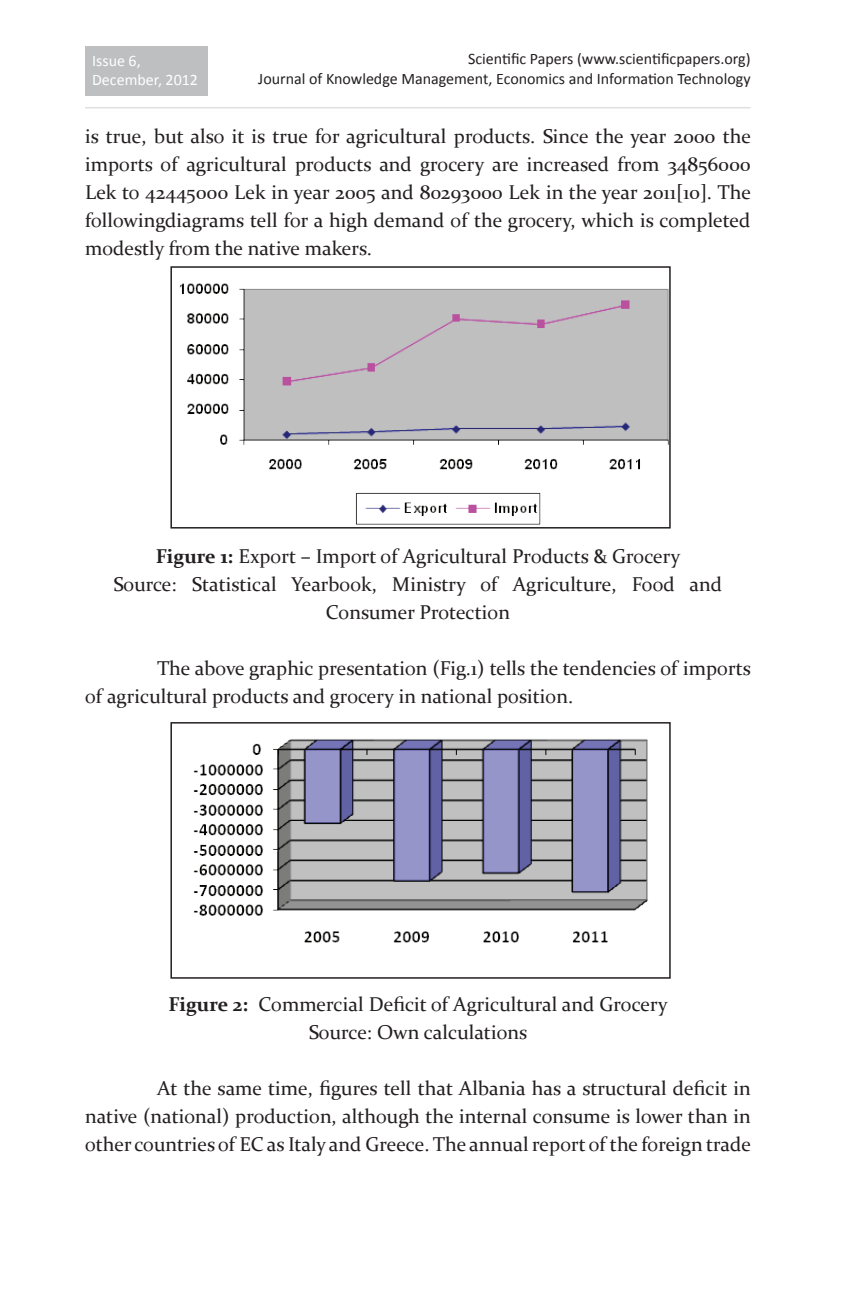
<style>
.page{position:relative;width:864px;height:1296px;background:#fff}
.page>*{position:absolute;margin:0;border:0;box-sizing:border-box;transform-origin:0 0}
.t1{font:20px/28px "Constantia";color:#231f20;text-align:justify}
.t2{font:16px/20px "Calibri";color:#231f20;text-align:right}
.t3{font:16px/19.2px "Calibri";color:#fff}
.s1{font-weight:700}
</style>
<div class="page">
<hr style="left:85px;top:107px;width:666px;height:1px;background:#c7c8ca">
<div style="left:85px;top:46px;width:122px;height:49px;background:#bebfc1"></div>
<img style="left:179px;top:283px;width:489px;height:242px">
<div style="left:170px;top:266px;width:501px;height:263px;border:2px solid #231f20"></div>
<img style="left:193px;top:739px;width:455px;height:204px">
<div style="left:170px;top:722px;width:501px;height:257px;border:2px solid #231f20"></div>
<p class="t3" style="left:92px;top:50px;width:107px">Issue 6,<br>December, 2012</p>
<p class="t2" style="left:258px;top:48px;width:494px">Scientific Papers (www.scientificpapers.org)<br>Journal of Knowledge Management, Economics and Information Technology</p>
<p class="t1" style="left:85px;top:122px;width:668px">is true, but also it is true for agricultural products. Since the year 2000 the imports of agricultural products and grocery are increased from 34856000<br>Lek to 42445000 Lek in year 2005 and 80293000 Lek in the year 2011[10]. The followingdiagrams tell for a high demand of the grocery, which is completed modestly from the native makers.</p>
<p class="t1" style="left:113px;top:542px;width:610px;text-align:center"><span class="s1">Figure 1:</span> Export – Import of Agricultural Products &amp; Grocery<br>Source: Statistical Yearbook, Ministry of Agriculture, Food and<br>Consumer Protection</p>
<p class="t1" style="left:85px;top:654px;width:667px;text-indent:72px">The above graphic presentation (Fig.1) tells the tendencies of imports of agricultural products and grocery in national position.</p>
<p class="t1" style="left:168px;top:990px;width:501px;text-align:center"><span class="s1">Figure 2:</span> Commercial Deficit of Agricultural and Grocery<br>Source: Own calculations</p>
<p class="t1" style="left:85px;top:1074px;width:667px;text-indent:72px">At the same time, figures tell that Albania has a structural deficit in native (national) production, although the internal consume is lower than in other countries of EC as Italy and Greece. The annual report of the foreign trade</p>
</div>
